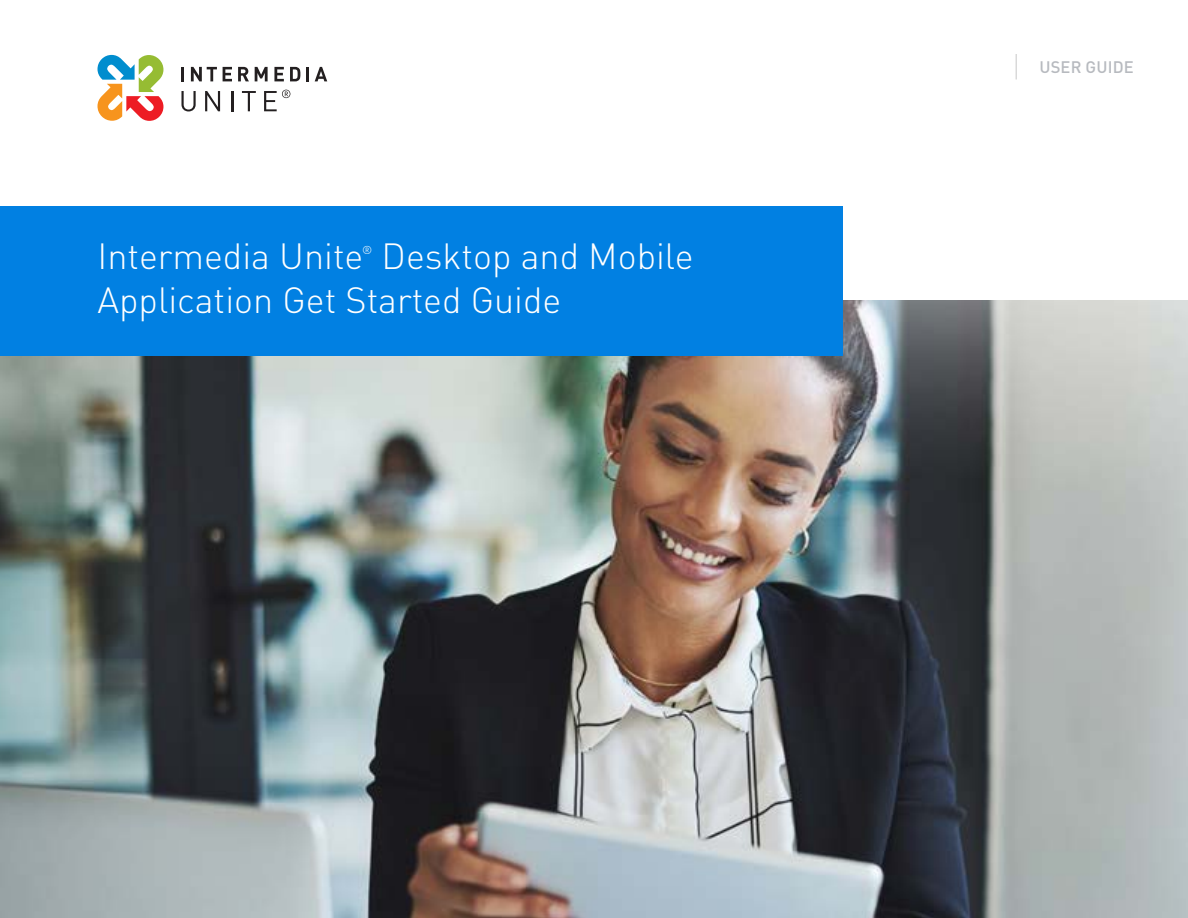
<style>
.page{position:relative;width:1188px;height:918px;background:#fff}
.page>*{position:absolute;margin:0;border:0;box-sizing:border-box;transform-origin:0 0}
.t1{font:300 36px/43.2px "DIN Pro";color:#fff}
.t2{font:500 16.5px "DIN Pro";letter-spacing:.01em;color:#b7babf}
.t3{font:300 11.4px "DIN Pro";color:#fff}
</style>
<div class="page">
<img style="left:0;top:301px;width:1188px;height:617px">
<div style="left:0;top:206px;width:843px;height:150px;background:#0180e2"></div>
<hr style="left:181px;top:67px;width:3px;height:14px;background:#231f20">
<svg style="left:191px;top:67px;width:26px;height:14px"></svg>
<svg style="left:223px;top:67px;width:9px;height:14px"></svg>
<svg style="left:238px;top:67px;width:11px;height:14px"></svg>
<svg style="left:255px;top:67px;width:13px;height:14px"></svg>
<svg style="left:274px;top:67px;width:10px;height:14px"></svg>
<svg style="left:290px;top:67px;width:10px;height:14px"></svg>
<hr style="left:306px;top:67px;width:3px;height:14px;background:#231f20">
<svg style="left:315px;top:67px;width:12px;height:14px"></svg>
<svg style="left:98px;top:55px;width:66px;height:66px"></svg>
<svg style="left:181px;top:91px;width:15px;height:20px"></svg>
<svg style="left:205px;top:91px;width:15px;height:20px"></svg>
<hr style="left:231px;top:91px;width:2px;height:20px;background:#231f20">
<svg style="left:242px;top:91px;width:14px;height:20px"></svg>
<svg style="left:264px;top:90px;width:26px;height:21px"></svg>
<svg style="left:1016px;top:54px;width:1px;height:26px"></svg>
<p class="t1" style="left:98px;top:232px;width:598px;text-indent:284px">Desktop and Mobile<br>Application Get Started Guide</p>
<p class="t1" style="left:98px;top:232px;width:267px">Intermedia Unite</p>
<p class="t3" style="left:362px;top:241px;width:12px">®</p>
<p class="t2" style="left:1039px;top:56px;width:96px">USER GUIDE</p>
</div>
